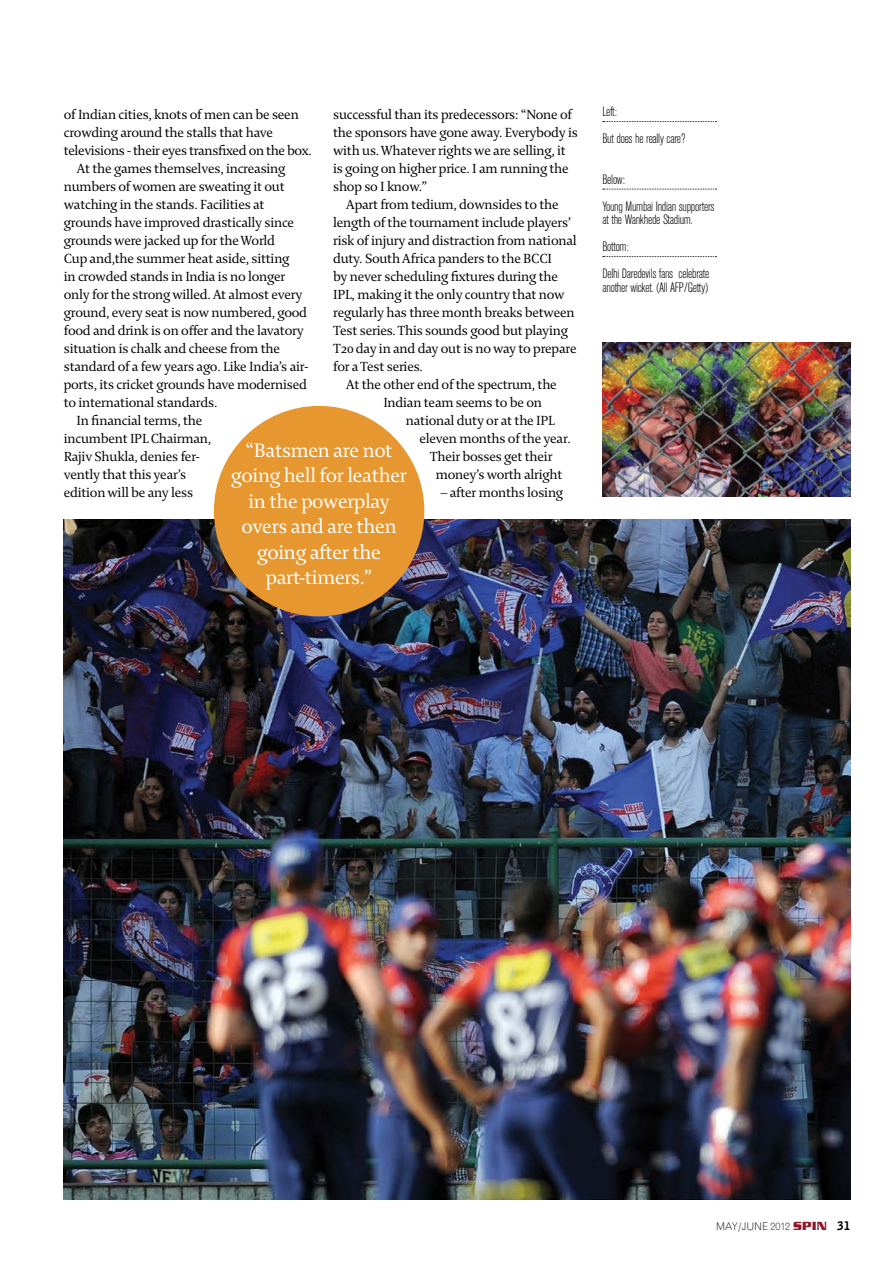
<style>
.page{position:relative;width:893px;height:1263px;background:#fff}
.page>*{position:absolute;margin:0;border:0;box-sizing:border-box;transform-origin:0 0}
.t1{font:21px/25.5px "Enigma 2";letter-spacing:-.02em;color:#fff;text-align:center}
.t2{font:14.25px/18px "Enigma 2";letter-spacing:-.02em;color:#000}
.t3{font:300 condensed 13.5px/27px "Akzidenz Grotesk BE";letter-spacing:-.02em;color:#000}
.t4{font:300 10.5px "Grotesque";letter-spacing:-.01em;color:#000}
.s1{font-family:"Serpentine";font-weight:700;font-size:12.75px;color:#8d182c}
.s2{font-weight:900;font-size:11.55px}
</style>
<div class="page">
<img style="left:64px;top:519px;width:786px;height:680px">
<svg style="left:603px;top:121px;width:113px;height:1px"></svg>
<svg style="left:603px;top:189px;width:113px;height:1px"></svg>
<svg style="left:603px;top:256px;width:113px;height:1px"></svg>
<div style="left:214px;top:406px;width:210px;height:210px;background:#e7972f;border-radius:50%"></div>
<img style="left:602px;top:342px;width:248px;height:155px">
<p class="t2" style="left:333px;top:105px;width:246px">successful than its predecessors: “None of the sponsors have gone away. Everybody is with us. Whatever rights we are selling, it is going on higher price. I am running the shop so I know.”</p>
<p class="t2" style="left:333px;top:195px;width:245px;text-indent:13px">Apart from tedium, downsides to the length of the tournament include players’ risk of injury and distraction from national duty. South Africa panders to the BCCI<br>by never scheduling fixtures during the IPL, making it the only country that now regularly has three month breaks between Test series. This sounds good but playing T20 day in and day out is no way to prepare for a Test series.</p>
<p class="t2" style="left:383px;top:375px;width:175px;text-indent:-37px">At the other end of the spectrum, the<br>Indian team seems to be on</p>
<p class="t2" style="left:406px;top:411px;width:151px">national duty or at the IPL</p>
<p class="t2" style="left:419px;top:429px;width:153px">eleven months of the year.</p>
<p class="t2" style="left:430px;top:447px;width:124px">Their bosses get their</p>
<p class="t2" style="left:436px;top:465px;width:128px">money’s worth alright</p>
<p class="t2" style="left:440px;top:483px;width:124px">– after months losing</p>
<p class="t2" style="left:64px;top:105px;width:237px">of Indian cities, knots of men can be seen</p>
<p class="t2" style="left:64px;top:123px;width:211px">crowding around the stalls that have</p>
<p class="t2" style="left:64px;top:141px;width:250px">televisions - their eyes transfixed on the box.</p>
<p class="t2" style="left:77px;top:159px;width:210px">At the games themselves, increasing</p>
<p class="t2" style="left:64px;top:177px;width:223px">numbers of women are sweating it out</p>
<p class="t2" style="left:64px;top:195px;width:202px">watching in the stands. Facilities at</p>
<p class="t2" style="left:64px;top:213px;width:232px">grounds have improved drastically since</p>
<p class="t2" style="left:64px;top:231px;width:213px">grounds were jacked up for the World</p>
<p class="t2" style="left:64px;top:249px;width:227px">Cup and,the summer heat aside, sitting</p>
<p class="t2" style="left:64px;top:267px;width:223px">in crowded stands in India is no longer</p>
<p class="t2" style="left:64px;top:285px;width:240px">only for the strong willed. At almost every</p>
<p class="t2" style="left:64px;top:303px;width:245px">ground, every seat is now numbered, good</p>
<p class="t2" style="left:64px;top:321px;width:241px">food and drink is on offer and the lavatory</p>
<p class="t2" style="left:64px;top:339px;width:218px">situation is chalk and cheese from the</p>
<p class="t2" style="left:64px;top:357px;width:246px">standard of a few years ago. Like India’s air-</p>
<p class="t2" style="left:64px;top:375px;width:245px">ports, its cricket grounds have modernised</p>
<p class="t2" style="left:64px;top:393px;width:155px">to international standards.</p>
<p class="t2" style="left:77px;top:411px;width:127px">In financial terms, the</p>
<p class="t2" style="left:64px;top:429px;width:149px">incumbent IPL Chairman,</p>
<p class="t2" style="left:64px;top:447px;width:138px">Rajiv Shukla, denies fer-</p>
<p class="t2" style="left:64px;top:465px;width:124px">vently that this year’s</p>
<p class="t2" style="left:64px;top:483px;width:131px">edition will be any less</p>
<h1 class="t1" style="left:231px;top:436px;width:177px">“Batsmen are not going hell for leather in the powerplay overs and are then going after the part-timers.”</h1>
<p class="t3" style="left:602px;top:99px;width:85px">Left:<br>But does he really care?</p>
<p class="t3" style="left:602px;top:166px;width:114px">Below:<br>Young Mumbai Indian supporters</p>
<p class="t3" style="left:602px;top:207px;width:108px">at the Wankhede Stadium.<br>Bottom:<br>Delhi Daredevils fans celebrate</p>
<p class="t3" style="left:602px;top:274px;width:107px">another wicket. (All AFP/Getty)</p>
<p class="t4" style="left:716px;top:1220px;width:136px">MAY/JUNE 2012 <span class="s1">Spin</span> <span class="s2">31</span></p>
</div>
